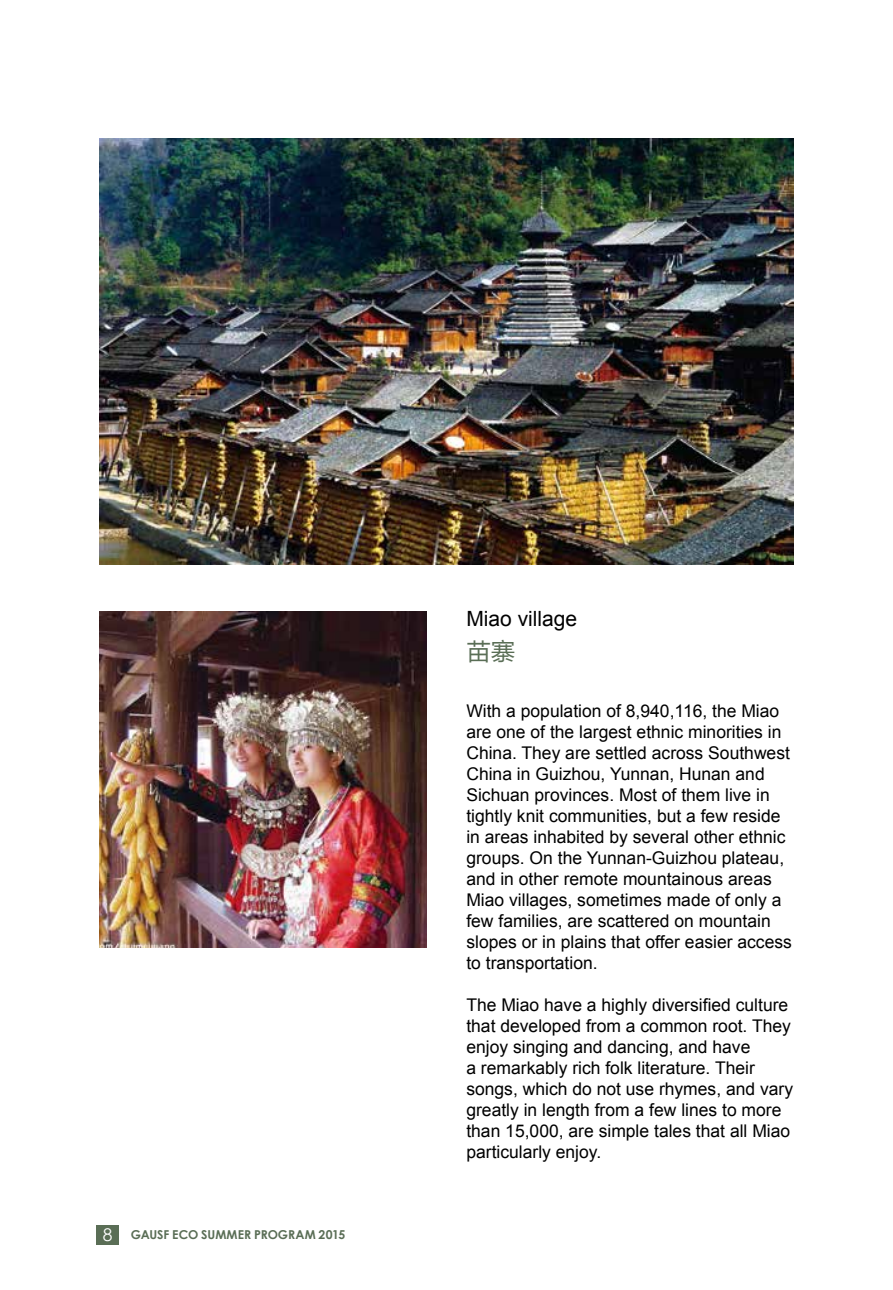
<style>
.page{position:relative;width:893px;height:1290px;background:#fff}
.page>*{position:absolute;margin:0;border:0;box-sizing:border-box;transform-origin:0 0}
.t1{font:24.5px "FZLTHJW GB1 0";color:#5a6e56}
.t2{font:21px "Arial";color:#000}
.t3{font:17.5px/21px "Arial";color:#000}
.t4{font:700 12.25px "Century Gothic";color:#5a6e56}
.s1{font-weight:400;font-size:17.5px;color:#fff}
</style>
<div class="page">
<div style="left:96px;top:1224px;width:23px;height:20px;background:#5a6e56"></div>
<img style="left:99px;top:139px;width:695px;height:425px">
<img style="left:99px;top:611px;width:328px;height:337px">
<p class="t4" style="left:103px;top:1225px;width:244px"><span class="s1">8</span> GAUSF ECO SUMMER PROGRAM 2015</p>
<p class="t2" style="left:466px;top:604px;width:112px">Miao village</p>
<h1 class="t1" style="left:466px;top:638px;width:50px">苗寨</h1>
<p class="t3" style="left:466px;top:700px;width:327px">With a population of 8,940,116, the Miao are one of the largest ethnic minorities in China. They are settled across Southwest China in Guizhou, Yunnan, Hunan and Sichuan provinces. Most of them live in tightly knit communities, but a few reside in areas inhabited by several other ethnic groups. On the Yunnan-Guizhou plateau, and in other remote mountainous areas Miao villages, sometimes made of only a few families, are scattered on mountain slopes or in plains that offer easier access to transportation.</p>
<p class="t3" style="left:466px;top:994px;width:328px">The Miao have a highly diversified culture that developed from a common root. They enjoy singing and dancing, and have<br>a remarkably rich folk literature. Their songs, which do not use rhymes, and vary greatly in length from a few lines to more than 15,000, are simple tales that all Miao particularly enjoy.</p>
</div>
